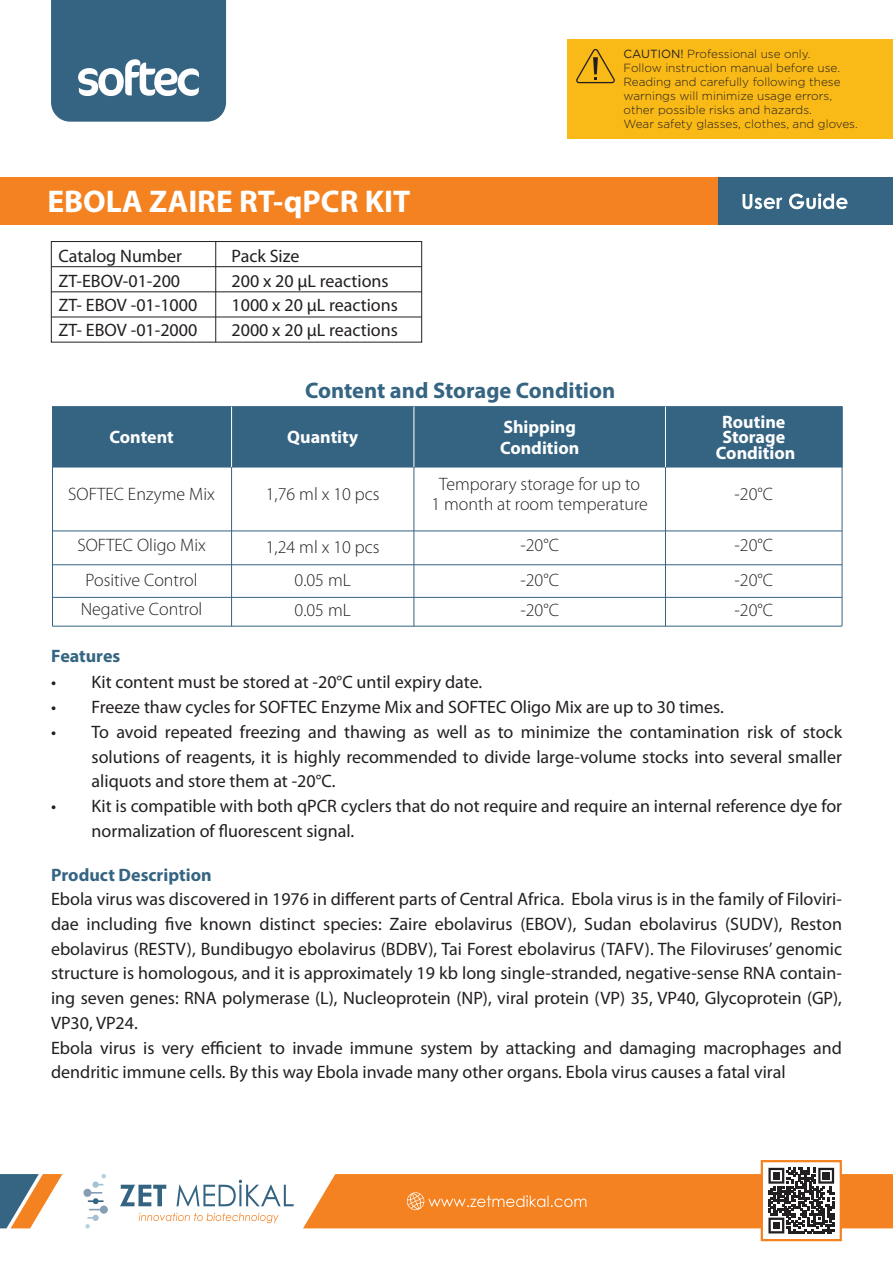
<style>
.page{position:relative;width:893px;height:1276px;background:#fff}
.page>*{position:absolute;margin:0;border:0;box-sizing:border-box;transform-origin:0 0}
.t1{font:700 31.5px "Myriad Pro";color:#fff}
.t2{font:700 22.5px "Myriad Pro";color:#356582}
.t3{font:18px/24.8px "Myriad Pro";color:#231f20}
.t4{font:300 18px/35.1px "Myriad Pro";color:#231f20;text-align:center}
.t5{font:700 18px/15.8px "Myriad Pro";color:#fff}
.t6{font:700 18px "Myriad Pro";color:#356582}
.t7{font:11.7px/14.2px "Gotham Light TR";color:#231f20}
.s1{font-family:"Gotham Book TR"}
</style>
<div class="page">
<div style="left:0;top:177px;width:719px;height:48px;background:#f58220"></div>
<div style="left:719px;top:177px;width:174px;height:48px;background:#356582"></div>
<svg style="left:0;top:1174px;width:62px;height:54px"></svg>
<svg style="left:83px;top:1174px;width:25px;height:54px"></svg>
<svg style="left:120px;top:1184px;width:46px;height:22px"></svg>
<svg style="left:176px;top:1179px;width:118px;height:27px"></svg>
<svg style="left:139px;top:1212px;width:140px;height:11px"></svg>
<svg style="left:51px;top:0;width:175px;height:122px;background:#4b748f"></svg>
<svg style="left:742px;top:193px;width:105px;height:16px"></svg>
<div style="left:761px;top:1160px;width:81px;height:81px;background:#fff;border:2px solid #f58220"></div>
<svg style="left:303px;top:1167px;width:590px;height:66px"></svg>
<div style="left:567px;top:39px;width:326px;height:99px;background:#f9b916"></div>
<svg style="left:576px;top:49px;width:39px;height:34px"></svg>
<div style="left:52px;top:406px;width:790px;height:61px;background:#356482;border:1px solid #356582"></div>
<div style="left:51px;top:241px;width:371px;height:101px;border:1px solid #231f20"></div>
<hr style="left:215px;top:241px;width:1px;height:101px;background:#231f20">
<hr style="left:51px;top:266px;width:371px;height:1px;background:#231f20">
<hr style="left:51px;top:291px;width:371px;height:1px;background:#231f20">
<hr style="left:51px;top:317px;width:371px;height:1px;background:#231f20">
<hr style="left:52px;top:626px;width:790px;height:1px;background:#356582">
<hr style="left:231px;top:467px;width:1px;height:159px;background:#356582">
<hr style="left:231px;top:407px;width:1px;height:60px;background:#fff">
<hr style="left:665px;top:467px;width:1px;height:159px;background:#356582">
<hr style="left:665px;top:407px;width:1px;height:60px;background:#fff">
<hr style="left:842px;top:407px;width:1px;height:219px;background:#356582">
<hr style="left:52px;top:407px;width:1px;height:219px;background:#356582">
<hr style="left:52px;top:564px;width:790px;height:1px;background:#356582">
<hr style="left:52px;top:530px;width:790px;height:1px;background:#356582">
<hr style="left:413px;top:467px;width:1px;height:159px;background:#356582">
<hr style="left:413px;top:407px;width:1px;height:60px;background:#fff">
<hr style="left:52px;top:597px;width:790px;height:1px;background:#356582">
<p class="t7" style="left:623px;top:46px;width:236px"><span class="s1">CAUTION!</span> Professional use only.<br>Follow instruction manual before use.<br>Reading and carefully following these warnings will minimize usage errors, other possible risks and hazards.<br>Wear safety glasses, clothes, and gloves.</p>
<h1 class="t1" style="left:47px;top:181px;width:364px">EBOLA ZAIRE RT-qPCR KIT</h1>
<p class="t3" style="left:59px;top:244px;width:140px">Catalog Number<br>ZT-EBOV-01-200<br>ZT- EBOV -01-1000<br>ZT- EBOV -01-2000</p>
<p class="t3" style="left:232px;top:244px;width:168px">Pack Size<br>200 x 20 μL reactions<br>1000 x 20 μL reactions<br>2000 x 20 μL reactions</p>
<p class="t2" style="left:305px;top:375px;width:312px">Content and Storage Condition</p>
<p class="t5" style="left:109px;top:429px;width:66px">Content</p>
<p class="t4" style="left:68px;top:476px;width:148px">SOFTEC Enzyme Mix</p>
<p class="t4" style="left:77px;top:528px;width:130px">SOFTEC Oligo Mix<br>Positive Control</p>
<p class="t5" style="left:287px;top:429px;width:73px">Quantity</p>
<p class="t5" style="left:500px;top:416px;width:81px;line-height:20.2px">Shipping<br>Condition</p>
<p class="t5" style="left:716px;top:413px;width:81px;text-align:center">Routine<br>Storage<br>Condition</p>
<p class="t4" style="left:266px;top:476px;width:115px">1,76 ml x 10 pcs</p>
<p class="t4" style="left:266px;top:531px;width:115px;line-height:32.9px">1,24 ml x 10 pcs<br>0.05 mL</p>
<p class="t4" style="left:431px;top:474px;width:218px;line-height:20.2px">Temporary storage for up to<br>1 month at room temperature</p>
<p class="t4" style="left:520px;top:528px;width:40px;text-align:left">-20°C -20°C</p>
<p class="t4" style="left:734px;top:476px;width:40px">-20°C</p>
<p class="t4" style="left:734px;top:528px;width:40px;text-align:left">-20°C -20°C</p>
<p class="t4" style="left:81px;top:592px;width:123px">Negative Control</p>
<p class="t4" style="left:295px;top:592px;width:58px">0.05 mL</p>
<p class="t4" style="left:520px;top:592px;width:40px">-20°C</p>
<p class="t4" style="left:734px;top:592px;width:40px">-20°C</p>
<p class="t6" style="left:51px;top:644px;width:70px">Features</p>
<p class="t3" style="left:51px;top:670px;width:433px">• Kit content must be stored at -20°C until expiry date.</p>
<p class="t3" style="left:51px;top:695px;width:674px">• Freeze thaw cycles for SOFTEC Enzyme Mix and SOFTEC Oligo Mix are up to 30 times.</p>
<p class="t3" style="left:92px;top:719px;width:752px;text-align:justify;text-indent:-40px">• To avoid repeated freezing and thawing as well as to minimize the contamination risk of stock solutions of reagents, it is highly recommended to divide large-volume stocks into several smaller aliquots and store them at -20°C.</p>
<p class="t3" style="left:92px;top:794px;width:752px;text-indent:-40px">• Kit is compatible with both qPCR cyclers that do not require and require an internal reference dye for normalization of fluorescent signal.</p>
<p class="t6" style="left:51px;top:863px;width:162px">Product Description</p>
<p class="t3" style="left:51px;top:887px;width:792px">Ebola virus was discovered in 1976 in different parts of Central Africa. Ebola virus is in the family of Filoviri&shy;dae including five known distinct species: Zaire ebolavirus (EBOV), Sudan ebolavirus (SUDV), Reston ebolavirus (RESTV), Bundibugyo ebolavirus (BDBV), Tai Forest ebolavirus (TAFV). The Filoviruses’ genomic structure is homologous, and it is approximately 19 kb long single-stranded, negative-sense RNA contain&shy;ing seven genes: RNA polymerase (L), Nucleoprotein (NP), viral protein (VP) 35, VP40, Glycoprotein (GP), VP30, VP24.<br>Ebola virus is very efficient to invade immune system by attacking and damaging macrophages and dendritic immune cells. By this way Ebola invade many other organs. Ebola virus causes a fatal viral</p>
</div>
